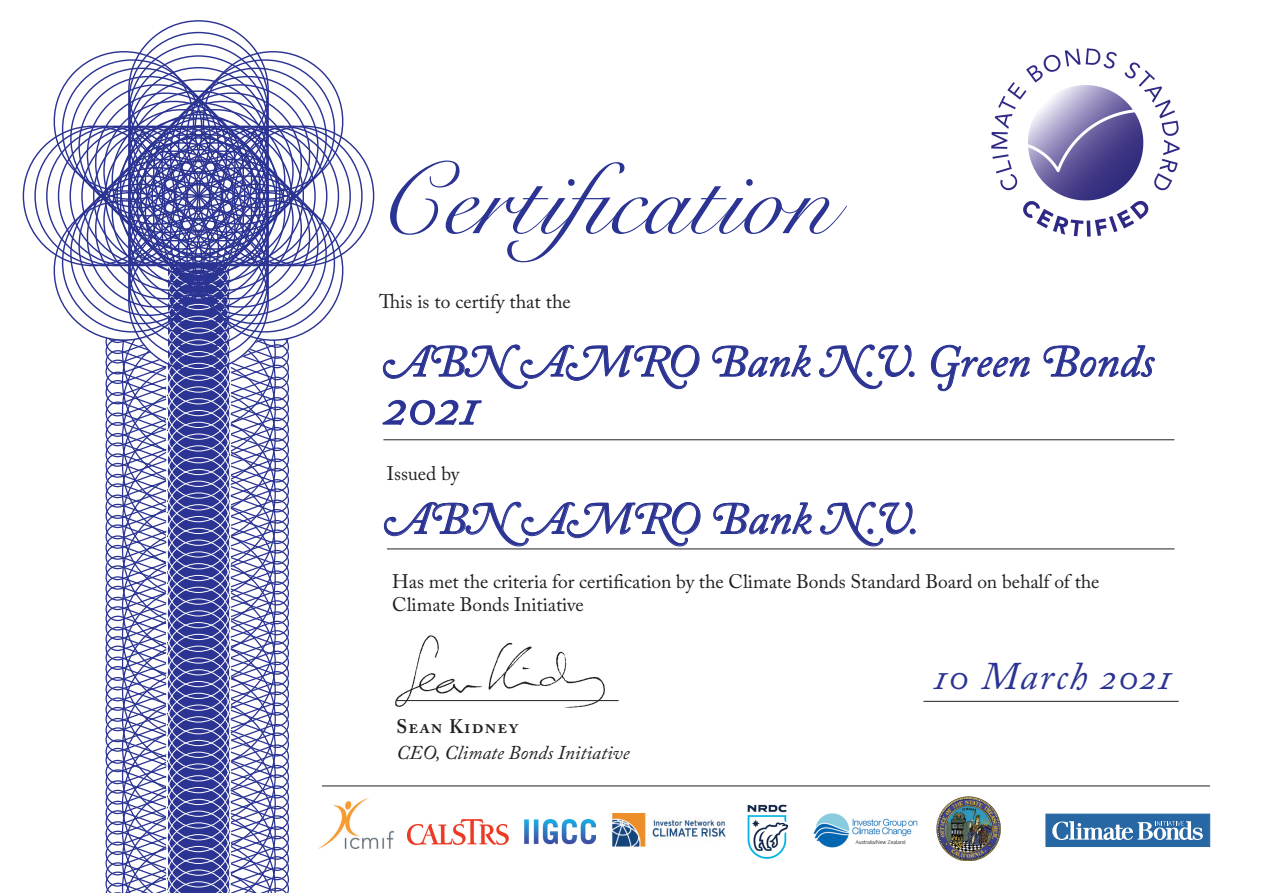
<style>
.page{position:relative;width:1263px;height:893px;background:#fff}
.page>*{position:absolute;margin:0;border:0;box-sizing:border-box;transform-origin:0 0}
.t1{font:102px "Snell Roundhand";letter-spacing:.005em;color:#2b3393}
.t2{font:italic 57px "Adobe Caslon Pro";color:#2b3393}
.t3{font:italic 45px "Adobe Caslon Pro";color:#2b3393}
.t4{font:italic 39px "Adobe Caslon Pro";letter-spacing:.05em;color:#2b3393}
.t5{font:19.5px/23.4px "Adobe Caslon Pro";letter-spacing:-.005em;color:#231f20}
.t6{font:italic 19.5px "Adobe Caslon Pro";color:#231f20}
.t7{font:600 19.5px "Adobe Caslon Pro";letter-spacing:.06em;color:#231f20}
</style>
<div class="page">
<img style="left:395px;top:635px;width:215px;height:73px">
<svg style="left:45px;top:20px;width:307px;height:873px"></svg>
<svg style="left:384px;top:501px;width:317px;height:46px"></svg>
<svg style="left:713px;top:502px;width:99px;height:33px"></svg>
<svg style="left:820px;top:501px;width:95px;height:46px"></svg>
<svg style="left:383px;top:344px;width:317px;height:45px"></svg>
<svg style="left:712px;top:345px;width:99px;height:32px"></svg>
<svg style="left:819px;top:344px;width:95px;height:45px"></svg>
<svg style="left:931px;top:344px;width:99px;height:47px"></svg>
<svg style="left:1043px;top:345px;width:112px;height:32px"></svg>
<svg style="left:382px;top:400px;width:100px;height:25px"></svg>
<hr style="left:387px;top:549px;width:787px;height:1px;background:#231f20">
<hr style="left:396px;top:700px;width:223px;height:1px;background:#231f20">
<hr style="left:923px;top:701px;width:256px;height:1px;background:#231f20">
<hr style="left:383px;top:439px;width:791px;height:1px;background:#231f20">
<img style="left:991px;top:48px;width:189px;height:189px">
<hr style="left:322px;top:786px;width:888px;height:1px;background:#231f20">
<div style="left:1045px;top:814px;width:165px;height:33px;background:#2767a4"></div>
<svg style="left:1052px;top:821px;width:151px;height:19px"></svg>
<img style="left:407px;top:819px;width:101px;height:27px">
<img style="left:937px;top:796px;width:63px;height:64px">
<img style="left:318px;top:798px;width:75px;height:51px">
<img style="left:813px;top:813px;width:105px;height:35px">
<img style="left:613px;top:813px;width:113px;height:34px">
<img style="left:524px;top:819px;width:72px;height:26px">
<img style="left:747px;top:804px;width:42px;height:55px">
<h1 class="t1" style="left:375px;top:119px;width:460px">Certification</h1>
<p class="t5" style="left:379px;top:289px;width:193px">This is to certify that the</p>
<p class="t3" style="left:383px;top:334px;width:772px">ABN AMRO Bank N.V. Green Bonds</p>
<p class="t2" style="left:383px;top:371px;width:97px">2021</p>
<p class="t5" style="left:387px;top:462px;width:74px">Issued by</p>
<p class="t3" style="left:384px;top:492px;width:537px">ABN AMRO Bank N.V.</p>
<p class="t5" style="left:392px;top:570px;width:709px">Has met the criteria for certification by the Climate Bonds Standard Board on behalf of the<br>Climate Bonds Initiative</p>
<p class="t7" style="left:396px;top:715px;width:123px">Sean Kidney</p>
<p class="t6" style="left:396px;top:741px;width:234px">CEO, Climate Bonds Initiative</p>
<p class="t4" style="left:933px;top:653px;width:240px">10 March 2021</p>
</div>
